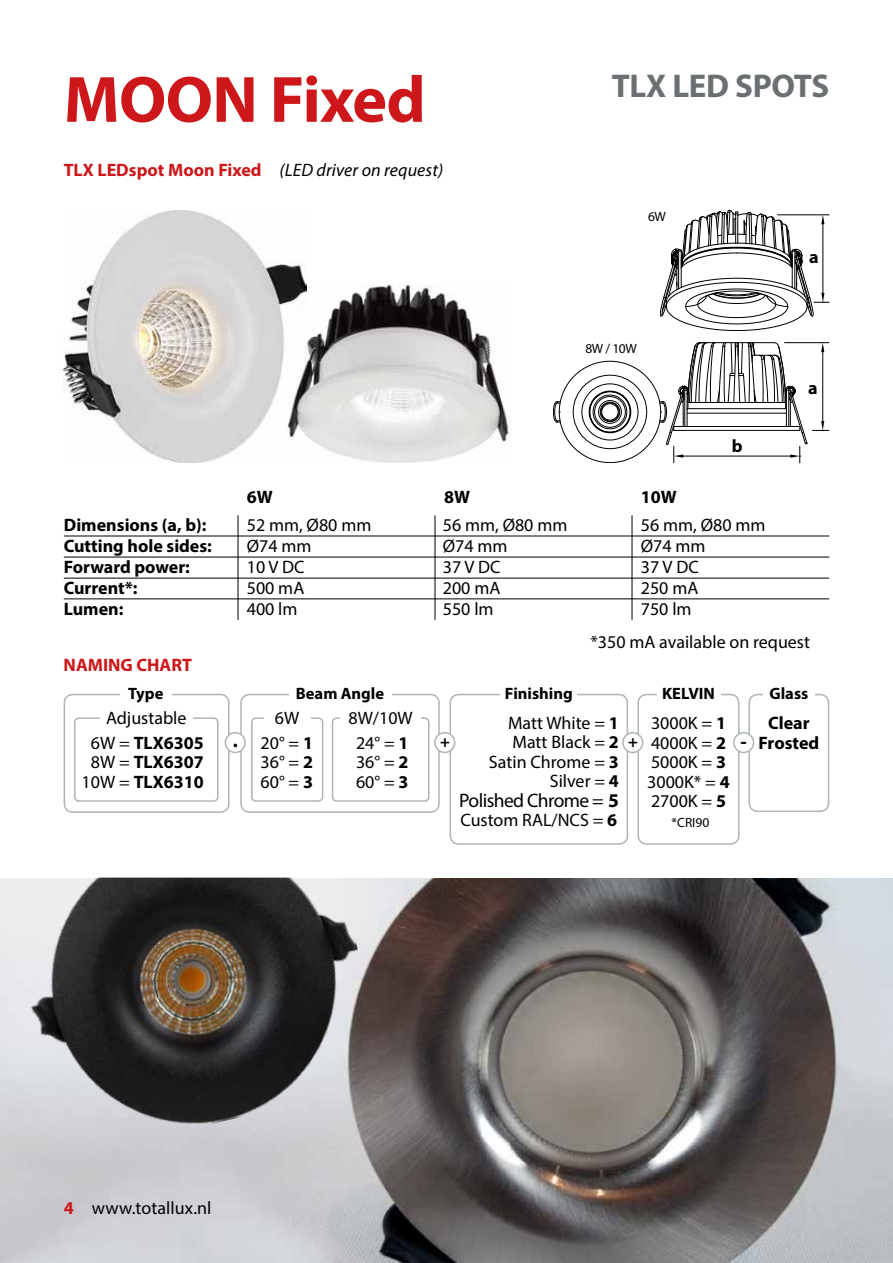
<style>
.page{position:relative;width:893px;height:1263px;background:#fff}
.page>*{position:absolute;margin:0;border:0;box-sizing:border-box;transform-origin:0 0}
.t1{font:700 66px "Myriad Pro";letter-spacing:-.01em;color:#cd171a}
.t2{font:700 33px "Myriad Pro";letter-spacing:-.01em;color:#6a7072}
.t3{font:19.5px "Myriad Pro";letter-spacing:-.03em;color:#000}
.t4{font:700 19.5px "Myriad Pro";color:#000}
.t5{font:18px/19.5px "Myriad Pro";color:#000;text-align:justify}
.t6{font:700 18px/19.5px "Myriad Pro";color:#000;text-align:center}
.t7{font:italic 18px "Myriad Pro";letter-spacing:.005em;color:#000}
.t8{font:700 18px "Myriad Pro";color:#cd171a}
.t9{font:700 16.5px "Myriad Pro";color:#000}
.t10{font:13.5px "Myriad Pro";letter-spacing:-.01em;color:#000}
.s1{font-weight:700;font-style:normal;color:#cd171a}
.s2{font-weight:400}
.s3{font-weight:700}
.s4{font-weight:700;color:#cd171a}
</style>
<div class="page">
<svg style="left:660px;top:210px;width:169px;height:121px"></svg>
<div style="left:573px;top:375px;width:74px;height:74px;border:1px solid #000;border-radius:50%"></div>
<div style="left:582px;top:384px;width:56px;height:56px;border:1px solid #000;border-radius:50%"></div>
<div style="left:589px;top:391px;width:42px;height:42px;border:1px solid #000;border-radius:50%"></div>
<div style="left:589px;top:391px;width:41px;height:41px;border:1px solid #000;border-radius:50%"></div>
<div style="left:590px;top:391px;width:40px;height:41px;border:1px solid #000;border-radius:50%"></div>
<div style="left:593px;top:395px;width:34px;height:34px;border:1px solid #000;border-radius:50%"></div>
<div style="left:594px;top:396px;width:31px;height:31px;border:1px solid #000;border-radius:50%"></div>
<div style="left:598px;top:400px;width:23px;height:23px;border:1px solid #000;border-radius:50%"></div>
<div style="left:600px;top:402px;width:20px;height:20px;border:1px solid #000;border-radius:50%"></div>
<div style="left:601px;top:403px;width:18px;height:18px;border:1px solid #000;border-radius:50%"></div>
<div style="left:602px;top:403px;width:16px;height:17px;border:1px solid #000;border-radius:50%"></div>
<svg style="left:553px;top:401px;width:7px;height:22px"></svg>
<svg style="left:659px;top:342px;width:170px;height:121px"></svg>
<img style="left:0;top:878px;width:892px;height:385px">
<hr style="left:892px;top:878px;width:1px;height:385px;background:#f0f3f2">
<img style="left:64px;top:210px;width:242px;height:253px">
<hr style="left:64px;top:536px;width:765px;height:1px;background:#000">
<hr style="left:64px;top:557px;width:765px;height:1px;background:#000">
<hr style="left:64px;top:578px;width:765px;height:1px;background:#000">
<hr style="left:64px;top:599px;width:765px;height:1px;background:#000">
<hr style="left:435px;top:515px;width:1px;height:105px;background:#000">
<hr style="left:632px;top:515px;width:1px;height:105px;background:#000">
<hr style="left:238px;top:515px;width:1px;height:105px;background:#000">
<img style="left:287px;top:285px;width:225px;height:178px">
<div style="left:450px;top:694px;width:178px;height:151px;border:2px solid #aeb5b7;border-radius:9px"></div>
<div style="left:501px;top:687px;width:76px;height:16px;background:#fff"></div>
<div style="left:637px;top:694px;width:103px;height:151px;border:2px solid #aeb5b7;border-radius:9px"></div>
<div style="left:657px;top:687px;width:63px;height:16px;background:#fff"></div>
<div style="left:748px;top:694px;width:81px;height:118px;border:2px solid #aeb5b7;border-radius:9px"></div>
<div style="left:763px;top:687px;width:51px;height:16px;background:#fff"></div>
<div style="left:64px;top:694px;width:166px;height:119px;border:2px solid #aeb5b7;border-radius:9px"></div>
<div style="left:74px;top:717px;width:145px;height:85px;border:2px solid #aeb5b7;border-radius:4px"></div>
<div style="left:120px;top:687px;width:51px;height:16px;background:#fff"></div>
<div style="left:100px;top:710px;width:93px;height:16px;background:#fff"></div>
<div style="left:240px;top:694px;width:200px;height:119px;border:2px solid #aeb5b7;border-radius:9px"></div>
<div style="left:251px;top:717px;width:72px;height:85px;border:2px solid #aeb5b7;border-radius:4px"></div>
<div style="left:289px;top:687px;width:102px;height:16px;background:#fff"></div>
<div style="left:264px;top:710px;width:47px;height:16px;background:#fff"></div>
<div style="left:332px;top:717px;width:98px;height:85px;border:2px solid #aeb5b7;border-radius:4px"></div>
<div style="left:340px;top:710px;width:81px;height:16px;background:#fff"></div>
<div style="left:225px;top:733px;width:20px;height:19px;background:#fff;border-radius:50%"></div>
<div style="left:225px;top:732px;width:21px;height:21px;border:2px solid #aeb5b7;border-radius:50%"></div>
<div style="left:435px;top:733px;width:20px;height:19px;background:#fff;border-radius:50%"></div>
<div style="left:434px;top:732px;width:21px;height:21px;border:2px solid #aeb5b7;border-radius:50%"></div>
<div style="left:623px;top:733px;width:20px;height:19px;background:#fff;border-radius:50%"></div>
<div style="left:622px;top:732px;width:21px;height:21px;border:2px solid #aeb5b7;border-radius:50%"></div>
<div style="left:734px;top:733px;width:20px;height:19px;background:#fff;border-radius:50%"></div>
<div style="left:733px;top:732px;width:21px;height:21px;border:2px solid #aeb5b7;border-radius:50%"></div>
<img style="left:30px;top:878px;width:331px;height:246px">
<h1 class="t1" style="left:64px;top:57px;width:363px">MOON Fixed</h1>
<p class="t7" style="left:64px;top:159px;width:381px"><span class="s1">TLX LEDspot Moon Fixed</span> (LED driver on request)</p>
<h2 class="t2" style="left:612px;top:64px;width:219px">TLX LED SPOTS</h2>
<p class="t10" style="left:648px;top:208px;width:20px">6W</p>
<p class="t10" style="left:585px;top:340px;width:53px">8W / 10W</p>
<p class="t6" style="left:732px;top:436px;width:12px">b</p>
<p class="t6" style="left:809px;top:247px;width:11px">a</p>
<p class="t6" style="left:808px;top:378px;width:11px">a</p>
<p class="t6" style="left:247px;top:486px;width:27px">6W</p>
<p class="t6" style="left:444px;top:486px;width:27px">8W</p>
<p class="t6" style="left:641px;top:486px;width:37px">10W</p>
<p class="t6" style="left:64px;top:515px;width:144px">Dimensions (a, b):</p>
<p class="t5" style="left:247px;top:515px;width:126px">52 mm, Ø80 mm</p>
<p class="t5" style="left:443px;top:515px;width:126px">56 mm, Ø80 mm</p>
<p class="t5" style="left:641px;top:515px;width:126px">56 mm, Ø80 mm</p>
<p class="t6" style="left:64px;top:536px;width:150px">Cutting hole sides:</p>
<p class="t5" style="left:247px;top:536px;width:66px">Ø74 mm</p>
<p class="t5" style="left:443px;top:536px;width:66px">Ø74 mm</p>
<p class="t5" style="left:641px;top:536px;width:66px">Ø74 mm</p>
<p class="t6" style="left:64px;top:557px;width:128px">Forward power:</p>
<p class="t5" style="left:247px;top:557px;width:59px">10 V DC</p>
<p class="t5" style="left:443px;top:557px;width:59px">37 V DC</p>
<p class="t5" style="left:641px;top:557px;width:59px">37 V DC</p>
<p class="t6" style="left:64px;top:578px;width:75px">Current*:</p>
<p class="t5" style="left:247px;top:578px;width:59px">500 mA</p>
<p class="t5" style="left:443px;top:578px;width:59px">200 mA</p>
<p class="t5" style="left:641px;top:578px;width:59px">250 mA</p>
<p class="t6" style="left:64px;top:599px;width:61px">Lumen:</p>
<p class="t5" style="left:247px;top:599px;width:52px">400 lm</p>
<p class="t5" style="left:443px;top:599px;width:52px">550 lm</p>
<p class="t5" style="left:641px;top:599px;width:52px">750 lm</p>
<p class="t8" style="left:64px;top:653px;width:130px">NAMING CHART</p>
<p class="t9" style="left:128px;top:683px;width:37px">Type</p>
<p class="t5" style="left:106px;top:707px;width:82px">Adjustable</p>
<p class="t6" style="left:82px;top:732px;width:124px"><span class="s2">6W =</span> TLX6305<br><span class="s2">8W =</span> TLX6307<br><span class="s2">10W =</span> TLX6310</p>
<p class="t5" style="left:590px;top:632px;width:221px">*350 mA available on request</p>
<p class="t9" style="left:296px;top:683px;width:90px">Beam Angle</p>
<p class="t5" style="left:275px;top:707px;width:26px">6W</p>
<p class="t5" style="left:356px;top:732px;width:54px">24° = <span class="s3">1<br></span>36° = <span class="s3">2<br></span>60° = <span class="s3">3</span></p>
<p class="t9" style="left:505px;top:683px;width:69px">Finishing</p>
<p class="t9" style="left:662px;top:683px;width:54px">KELVIN</p>
<p class="t5" style="left:348px;top:707px;width:66px">8W/10W</p>
<p class="t5" style="left:489px;top:713px;width:131px;text-align:right">Matt White = <span class="s3">1<br></span>Matt Black = <span class="s3">2<br></span>Satin Chrome = <span class="s3">3<br></span>Silver = <span class="s3">4</span></p>
<p class="t3" style="left:459px;top:788px;width:161px">Polished Chrome = <span class="s3">5</span></p>
<p class="t5" style="left:460px;top:810px;width:158px">Custom RAL/NCS = <span class="s3">6</span></p>
<p class="t5" style="left:647px;top:713px;width:84px;text-align:left">3000K = <span class="s3">1<br></span>4000K = <span class="s3">2<br></span>5000K = <span class="s3">3<br></span>3000K* = <span class="s3">4<br></span>2700K = <span class="s3">5</span></p>
<p class="t10" style="left:672px;top:814px;width:39px">*CRI90</p>
<p class="t5" style="left:261px;top:732px;width:54px">20° = <span class="s3">1<br></span>36° = <span class="s3">2<br></span>60° = <span class="s3">3</span></p>
<p class="t4" style="left:233px;top:728px;width:7px">.</p>
<p class="t9" style="left:440px;top:731px;width:11px">+</p>
<p class="t9" style="left:628px;top:731px;width:11px">+</p>
<p class="t4" style="left:740px;top:729px;width:8px">-</p>
<p class="t9" style="left:769px;top:683px;width:40px">Glass</p>
<p class="t6" style="left:758px;top:713px;width:62px">Clear<br>Frosted</p>
<p class="t5" style="left:64px;top:1197px;width:149px"><span class="s4">4</span> www.totallux.nl</p>
</div>
